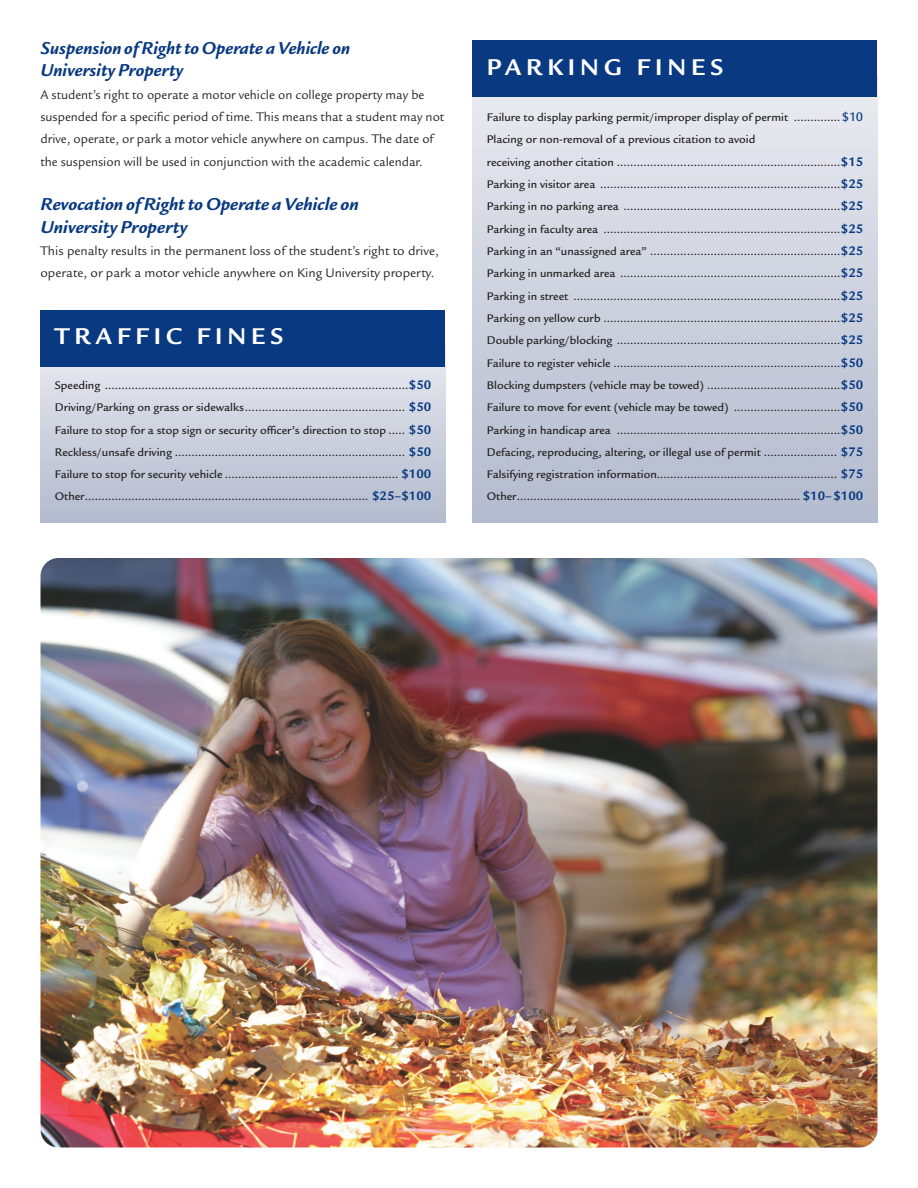
<style>
.page{position:relative;width:918px;height:1188px;background:#fff}
.page>*{position:absolute;margin:0;border:0;box-sizing:border-box;transform-origin:0 0}
.t1{font:700 24.9px "Legacy Sans ITC Std";letter-spacing:.2em;color:#fff}
.t2{font:italic 700 18.75px/22.4px "Legacy Sans ITC Std";color:#083981}
.t3{font:13.5px/22.4px "Legacy Sans ITC Std";color:#231f20}
.t4{font:500 12px/22.4px "Legacy Sans ITC Std";color:#231f20}
.s1{font-weight:700;font-size:13.5px;color:#083981}
.s2{font-size:13.5px;color:#083981}
</style>
<div class="page">
<div style="left:472px;top:75px;width:406px;height:448px;background:linear-gradient(to bottom,#eaebf1,#b2bacd)"></div>
<svg style="left:40px;top:367px;width:406px;height:156px;background:#cacfdc"></svg>
<div style="left:40px;top:310px;width:406px;height:57px;background:#083981"></div>
<div style="left:472px;top:40px;width:406px;height:57px;background:#083981"></div>
<img style="left:40px;top:558px;width:838px;height:590px">
<h2 class="t2" style="left:40px;top:37px;width:311px">Suspension of Right to Operate a Vehicle on<br>University Property</h2>
<p class="t3" style="left:40px;top:83px;width:405px">A student’s right to operate a motor vehicle on college property may be suspended for a specific period of time. This means that a student may not drive, operate, or park a motor vehicle anywhere on campus. The date of the suspension will be used in conjunction with the academic calendar.</p>
<h2 class="t2" style="left:40px;top:193px;width:320px">Revocation of Right to Operate a Vehicle on<br>University Property</h2>
<p class="t3" style="left:40px;top:240px;width:400px">This penalty results in the permanent loss of the student’s right to drive, operate, or park a motor vehicle anywhere on King University property.</p>
<h1 class="t1" style="left:55px;top:322px;width:230px">TRAFFIC FINES</h1>
<p class="t4" style="left:55px;top:374px;width:378px;text-align:justify">Speeding ...........................................................................................<span class="s1">$50<br></span>Driving/Parking on grass or sidewalks................................................ <span class="s1">$50<br></span>Failure to stop for a stop sign or security officer’s direction to stop ..... <span class="s1">$50<br></span>Reckless/unsafe driving ..................................................................... <span class="s1">$50<br></span>Failure to stop for security vehicle .................................................... <span class="s1">$100<br></span>Other..................................................................................... <span class="s1">$25–$100</span></p>
<h1 class="t1" style="left:487px;top:52px;width:238px">PARKING FINES</h1>
<p class="t4" style="left:487px;top:106px;width:378px">Failure to display parking permit/improper display of permit ..............<span class="s2">$10<br></span>Placing or non-removal of a previous citation to avoid<br>receiving another citation ...................................................................<span class="s1">$15<br></span>Parking in visitor area ........................................................................<span class="s1">$25<br></span>Parking in no parking area .................................................................<span class="s1">$25<br></span>Parking in faculty area .......................................................................<span class="s1">$25<br></span>Parking in an “unassigned area” .........................................................<span class="s1">$25<br></span>Parking in unmarked area ..................................................................<span class="s1">$25<br></span>Parking in street ................................................................................<span class="s1">$25<br></span>Parking on yellow curb .......................................................................<span class="s1">$25<br></span>Double parking/blocking ...................................................................<span class="s1">$25<br></span>Failure to register vehicle ....................................................................<span class="s1">$50<br></span>Blocking dumpsters (vehicle may be towed) ........................................<span class="s1">$50<br></span>Failure to move for event (vehicle may be towed) ................................<span class="s1">$50<br></span>Parking in handicap area ...................................................................<span class="s1">$50<br></span>Defacing, reproducing, altering, or illegal use of permit ...................... <span class="s1">$75<br></span>Falsifying registration information...................................................... <span class="s1">$75<br></span>Other..................................................................................... <span class="s1">$10–$100</span></p>
</div>
